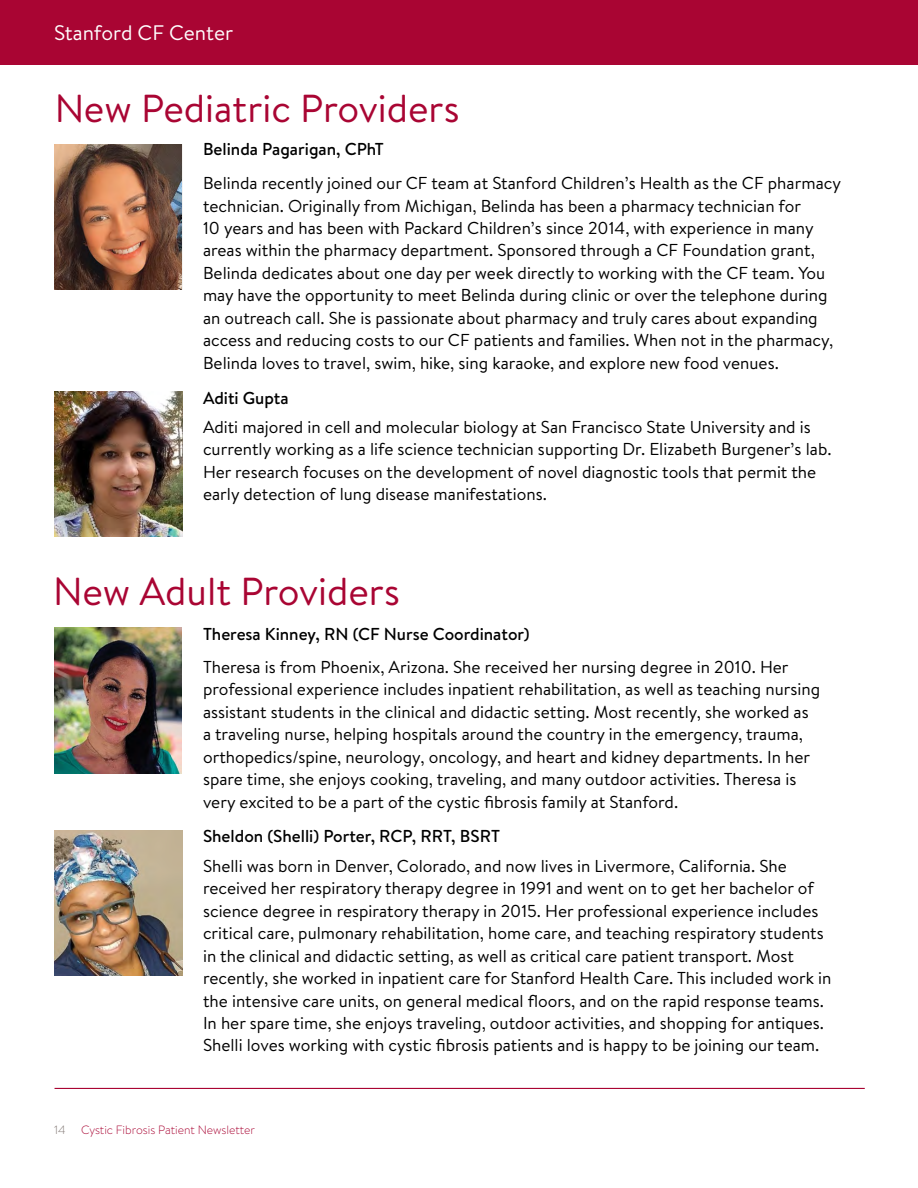
<style>
.page{position:relative;width:918px;height:1188px;background:#fff}
.page>*{position:absolute;margin:0;border:0;box-sizing:border-box;transform-origin:0 0}
.t1{font:39px "Brandon Text";color:#a90533}
.t2{font:21px "Brandon Text";color:#fff}
.t3{font:17.25px/22.5px "Brandon Text";color:#000}
.t4{font:500 17.25px "Brandon Text";color:#000}
.t5{font:300 12px "Brandon Text";color:#a90533}
.t6{font:300 12px "Brandon Text";color:#827975}
</style>
<div class="page">
<div style="left:0;top:0;width:918px;height:65px;background:#a90533"></div>
<img style="left:55px;top:144px;width:127px;height:145px">
<img style="left:55px;top:392px;width:127px;height:145px">
<hr style="left:55px;top:1088px;width:810px;height:1px;background:#a90533">
<img style="left:54px;top:628px;width:128px;height:145px">
<img style="left:55px;top:830px;width:127px;height:146px">
<p class="t2" style="left:54px;top:19px;width:181px">Stanford CF Center</p>
<h1 class="t1" style="left:55px;top:81px;width:406px">New Pediatric Providers</h1>
<p class="t4" style="left:203px;top:137px;width:182px">Belinda Pagarigan, CPhT</p>
<p class="t3" style="left:203px;top:171px;width:640px">Belinda recently joined our CF team at Stanford Children’s Health as the CF pharmacy technician. Originally from Michigan, Belinda has been a pharmacy technician for<br>10 years and has been with Packard Children’s since 2014, with experience in many areas within the pharmacy department. Sponsored through a CF Foundation grant, Belinda dedicates about one day per week directly to working with the CF team. You may have the opportunity to meet Belinda during clinic or over the telephone during an outreach call. She is passionate about pharmacy and truly cares about expanding access and reducing costs to our CF patients and families. When not in the pharmacy, Belinda loves to travel, swim, hike, sing karaoke, and explore new food venues.</p>
<p class="t4" style="left:203px;top:386px;width:87px">Aditi Gupta</p>
<p class="t3" style="left:203px;top:415px;width:630px">Aditi majored in cell and molecular biology at San Francisco State University and is currently working as a life science technician supporting Dr. Elizabeth Burgener’s lab.<br>Her research focuses on the development of novel diagnostic tools that permit the early detection of lung disease manifestations.</p>
<h1 class="t1" style="left:53px;top:565px;width:348px">New Adult Providers</h1>
<p class="t4" style="left:203px;top:622px;width:328px">Theresa Kinney, RN (CF Nurse Coordinator)</p>
<p class="t3" style="left:203px;top:655px;width:619px">Theresa is from Phoenix, Arizona. She received her nursing degree in 2010. Her professional experience includes inpatient rehabilitation, as well as teaching nursing assistant students in the clinical and didactic setting. Most recently, she worked as a traveling nurse, helping hospitals around the country in the emergency, trauma, orthopedics/spine, neurology, oncology, and heart and kidney departments. In her spare time, she enjoys cooking, traveling, and many outdoor activities. Theresa is very excited to be a part of the cystic fibrosis family at Stanford.</p>
<p class="t4" style="left:203px;top:824px;width:299px">Sheldon (Shelli) Porter, RCP, RRT, BSRT</p>
<p class="t3" style="left:203px;top:854px;width:630px">Shelli was born in Denver, Colorado, and now lives in Livermore, California. She received her respiratory therapy degree in 1991 and went on to get her bachelor of science degree in respiratory therapy in 2015. Her professional experience includes critical care, pulmonary rehabilitation, home care, and teaching respiratory students in the clinical and didactic setting, as well as critical care patient transport. Most recently, she worked in inpatient care for Stanford Health Care. This included work in the intensive care units, on general medical floors, and on the rapid response teams.<br>In her spare time, she enjoys traveling, outdoor activities, and shopping for antiques.<br>Shelli loves working with cystic fibrosis patients and is happy to be joining our team.</p>
<p class="t6" style="left:54px;top:1122px;width:13px">14</p>
<p class="t5" style="left:81px;top:1122px;width:176px">Cystic Fibrosis Patient Newsletter</p>
</div>
